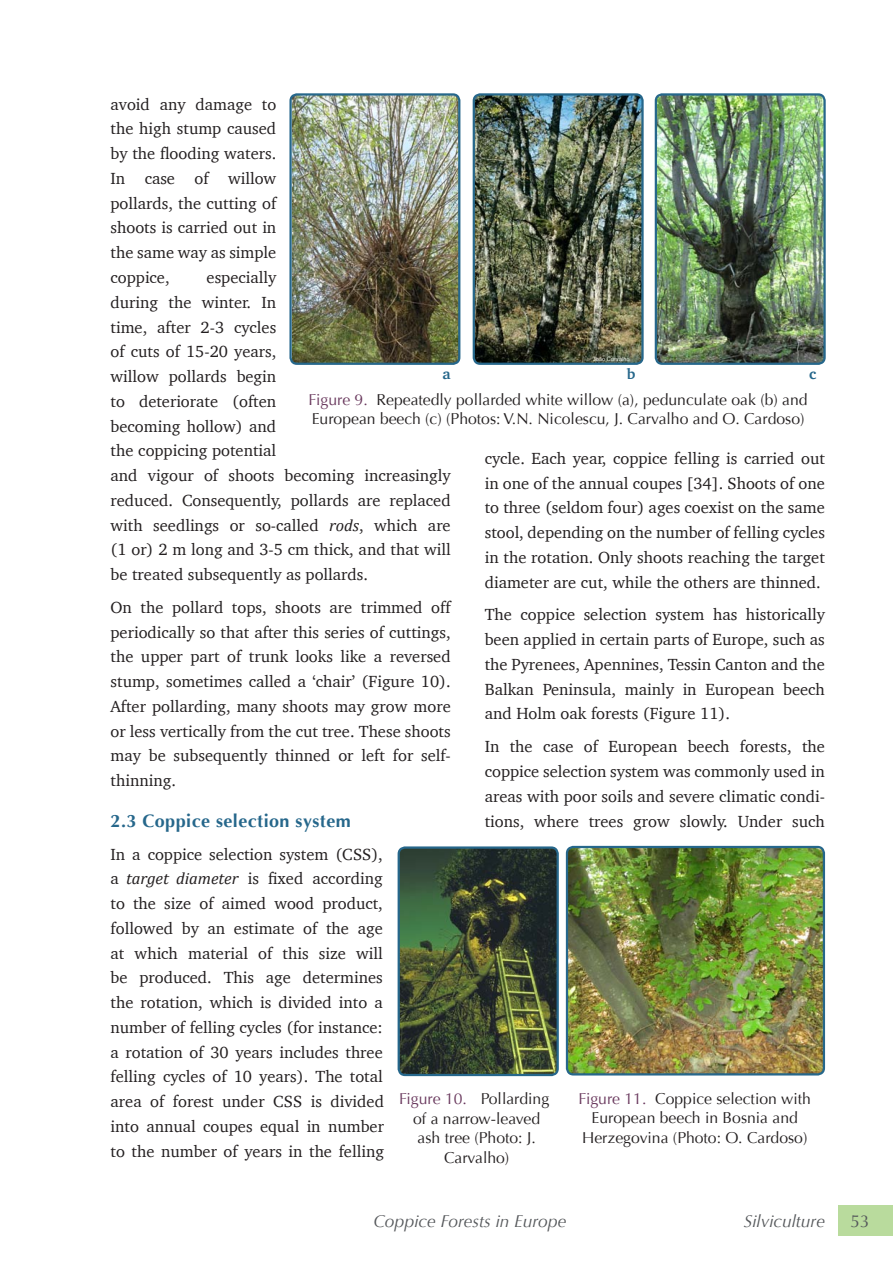
<style>
.page{position:relative;width:893px;height:1263px;background:#fff}
.page>*{position:absolute;margin:0;border:0;box-sizing:border-box;transform-origin:0 0}
.t1{font:700 18px "Optima";letter-spacing:.025em;color:#26678b}
.t2{font:italic 17.25px "Optima";color:#55585b}
.t3{font:17.25px "Optima";color:#55585b}
.t4{font:16.5px/24.8px "Charter";color:#231f20;text-align:justify}
.t5{font:15.75px/19.5px "Optima";color:#231f20;text-align:center}
.t6{font:700 15px "Charter";color:#26678b}
.s1{font-family:"Cambria";font-style:italic}
.s2{color:#69385d}
</style>
<div class="page">
<img style="left:292px;top:96px;width:165px;height:266px">
<div style="left:289px;top:93px;width:171px;height:272px;border:2px solid #26678b;border-radius:6px"></div>
<img style="left:658px;top:96px;width:165px;height:266px">
<div style="left:655px;top:93px;width:171px;height:272px;border:2px solid #26678b;border-radius:6px"></div>
<img style="left:476px;top:96px;width:165px;height:266px">
<div style="left:473px;top:93px;width:171px;height:272px;border:2px solid #26678b;border-radius:6px"></div>
<img style="left:399px;top:849px;width:157px;height:226px">
<div style="left:398px;top:846px;width:161px;height:230px;border:2px solid #26678b;border-radius:6px"></div>
<img style="left:567px;top:849px;width:257px;height:225px">
<div style="left:566px;top:846px;width:259px;height:229px;border:2px solid #26678b;border-radius:6px"></div>
<div style="left:839px;top:1205px;width:54px;height:31px;background:#b9db9d"></div>
<p class="t4" style="left:111px;top:91px;width:167px">avoid any damage to the high stump caused by the flooding waters.<br>In case of willow pollards, the cutting of shoots is carried out in the same way as simple coppice,</p>
<p class="t4" style="left:111px;top:265px;width:342px;text-align:left;text-indent:96px">especially<br>during the winter. In<br>time, after 2-3 cycles<br>of cuts of 15-20 years,<br>willow pollards begin<br>to deteriorate (often<br>becoming hollow) and<br>the coppicing potential<br>and vigour of shoots becoming increasingly reduced. Consequently, pollards are replaced with seedlings or so-called <span class="s1">rods</span>, which are (1 or) 2 m long and 3-5 cm thick, and that will be treated subsequently as pollards.</p>
<p class="t4" style="left:111px;top:595px;width:342px">On the pollard tops, shoots are trimmed off periodically so that after this series of cuttings, the upper part of trunk looks like a reversed stump, sometimes called a ‘chair’ (Figure 10).<br>After pollarding, many shoots may grow more or less vertically from the cut tree. These shoots may be subsequently thinned or left for self&shy;thinning.</p>
<p class="t1" style="left:111px;top:810px;width:242px">2.3 Coppice selection system</p>
<p class="t4" style="left:111px;top:841px;width:275px">In a coppice selection system (CSS), a <span class="s1">target diameter</span> is fixed according to the size of aimed wood product, followed by an estimate of the age at which material of this size will be produced. This age determines the rotation, which is divided into a number of felling cycles (for instance: a rotation of 30 years includes three felling cycles of 10 years). The total area of forest under CSS is divided into annual coupes equal in number to the number of years in the felling</p>
<p class="t6" style="left:442px;top:361px;width:10px">a</p>
<p class="t6" style="left:627px;top:361px;width:10px">b</p>
<p class="t6" style="left:809px;top:361px;width:9px">c</p>
<p class="t5" style="left:309px;top:390px;width:501px;text-align:left"><span class="s2">Figure 9.</span> Repeatedly pollarded white willow (a), pedunculate oak (b) and<br>European beech (c) (Photos: V.N. Nicolescu, J. Carvalho and O. Cardoso)</p>
<p class="t4" style="left:485px;top:446px;width:342px">cycle. Each year, coppice felling is carried out in one of the annual coupes [34]. Shoots of one to three (seldom four) ages coexist on the same stool, depending on the number of felling cycles in the rotation. Only shoots reaching the target diameter are cut, while the others are thinned.</p>
<p class="t4" style="left:485px;top:602px;width:342px">The coppice selection system has historically been applied in certain parts of Europe, such as the Pyrenees, Apennines, Tessin Canton and the Balkan Peninsula, mainly in European beech and Holm oak forests (Figure 11).</p>
<p class="t4" style="left:485px;top:734px;width:342px">In the case of European beech forests, the coppice selection system was commonly used in areas with poor soils and severe climatic condi&shy;tions, where trees grow slowly. Under such</p>
<p class="t5" style="left:399px;top:1089px;width:152px"><span class="s2">Figure 10.</span> Pollarding of a narrow-leaved ash tree (Photo: J.<br>Carvalho)</p>
<p class="t5" style="left:578px;top:1089px;width:234px"><span class="s2">Figure 11.</span> Coppice selection with<br>European beech in Bosnia and<br>Herzegovina (Photo: O. Cardoso)</p>
<p class="t2" style="left:373px;top:1211px;width:194px">Coppice Forests in Europe</p>
<p class="t2" style="left:744px;top:1211px;width:83px">Silviculture</p>
<p class="t3" style="left:850px;top:1211px;width:21px">53</p>
</div>
